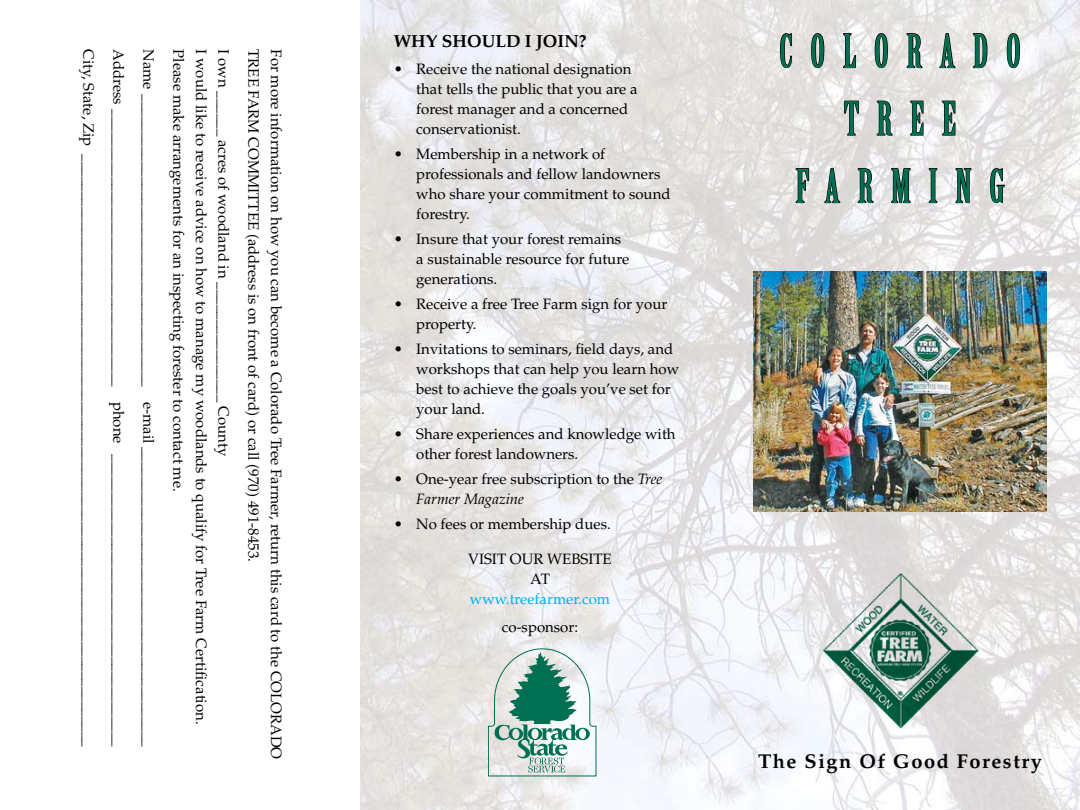
<style>
.page{position:relative;width:1080px;height:810px;background:#fff}
.page>*{position:absolute;margin:0;border:0;box-sizing:border-box;transform-origin:0 0}
.t1{font:45px/67.5px "Birch Std";letter-spacing:.4em;color:#006f51;text-align:center}
.t2{font:700 20px "Palatino";letter-spacing:.075em;color:#000}
.t3{font:700 17.5px "Palatino";color:#000}
.t4{font:15px/20px "Palatino";color:#000}
.t5{font:15px "Palatino";color:#00adef}
.s1{font-style:italic}
</style>
<div class="page">
<img style="left:360px;top:0;width:720px;height:810px">
<svg style="left:779px;top:32px;width:14px;height:37px"></svg>
<svg style="left:810px;top:32px;width:15px;height:37px"></svg>
<svg style="left:842px;top:32px;width:15px;height:37px"></svg>
<svg style="left:874px;top:32px;width:15px;height:37px"></svg>
<svg style="left:906px;top:32px;width:17px;height:37px"></svg>
<svg style="left:938px;top:15px;width:18px;height:69px"></svg>
<svg style="left:972px;top:32px;width:16px;height:37px"></svg>
<svg style="left:1006px;top:32px;width:15px;height:37px"></svg>
<svg style="left:843px;top:100px;width:17px;height:36px"></svg>
<svg style="left:876px;top:100px;width:17px;height:36px"></svg>
<svg style="left:909px;top:100px;width:15px;height:36px"></svg>
<svg style="left:941px;top:100px;width:15px;height:36px"></svg>
<svg style="left:795px;top:168px;width:15px;height:36px"></svg>
<svg style="left:823px;top:150px;width:18px;height:69px"></svg>
<svg style="left:857px;top:168px;width:17px;height:36px"></svg>
<svg style="left:890px;top:168px;width:21px;height:53px"></svg>
<svg style="left:928px;top:168px;width:10px;height:36px"></svg>
<svg style="left:955px;top:168px;width:17px;height:36px"></svg>
<svg style="left:989px;top:168px;width:17px;height:36px"></svg>
<img style="left:754px;top:271px;width:292px;height:241px">
<svg style="left:488px;top:649px;width:108px;height:127px"></svg>
<img style="left:815px;top:568px;width:172px;height:170px">
<p class="t4" style="left:163px;top:49px;width:699px;line-height:30px;text-align:justify;rotate:90deg">Name _______________________________________ e-mail ________________________________________ Address _____________________________________ phone _______________________________________ City, State, Zip _______________________________________________________________________________</p>
<p class="t4" style="left:235px;top:49px;width:677px;line-height:22.5px;rotate:90deg">I own ______ acres of woodland in ________________ County<br>I would like to receive advice on how to manage my woodlands to qualify for Tree Farm Certification.<br>Please make arrangements for an inspecting forester to contact me.</p>
<p class="t4" style="left:287px;top:49px;width:712px;line-height:22.5px;rotate:90deg">For more information on how you can become a Colorado Tree Farmer, return this card to the COLORADO<br>TREE FARM COMMITTEE (address is on front of card) or call (970) 491-8453.</p>
<p class="t3" style="left:394px;top:30px;width:194px">WHY SHOULD I JOIN?</p>
<p class="t4" style="left:416px;top:59px;width:223px;text-indent:-22px">• Receive the national designation that tells the public that you are a forest manager and a concerned conservationist.</p>
<p class="t4" style="left:416px;top:144px;width:256px;text-indent:-22px">• Membership in a network of professionals and fellow landowners who share your commitment to sound forestry.</p>
<p class="t4" style="left:416px;top:229px;width:214px;text-indent:-22px">• Insure that your forest remains a sustainable resource for future generations.</p>
<p class="t4" style="left:416px;top:294px;width:253px;text-indent:-22px">• Receive a free Tree Farm sign for your property.</p>
<p class="t4" style="left:416px;top:339px;width:265px;text-indent:-22px">• Invitations to seminars, field days, and workshops that can help you learn how best to achieve the goals you’ve set for your land.</p>
<p class="t4" style="left:416px;top:424px;width:261px;text-indent:-22px">• Share experiences and knowledge with other forest landowners.</p>
<p class="t4" style="left:416px;top:469px;width:248px;text-indent:-22px">• One-year free subscription to the <span class="s1">Tree<br>Farmer Magazine</span></p>
<p class="t4" style="left:394px;top:514px;width:219px">• No fees or membership dues.</p>
<p class="t4" style="left:468px;top:549px;width:145px;text-align:center">VISIT OUR WEBSITE<br>AT</p>
<p class="t5" style="left:470px;top:590px;width:142px">www.treefarmer.com</p>
<p class="t4" style="left:502px;top:617px;width:78px">co-sponsor:</p>
<h1 class="t1" style="left:779px;top:19px;width:243px">COLORADO<br>TREE<br>FARMING</h1>
<h2 class="t2" style="left:758px;top:750px;width:285px">The Sign Of Good Forestry</h2>
</div>
